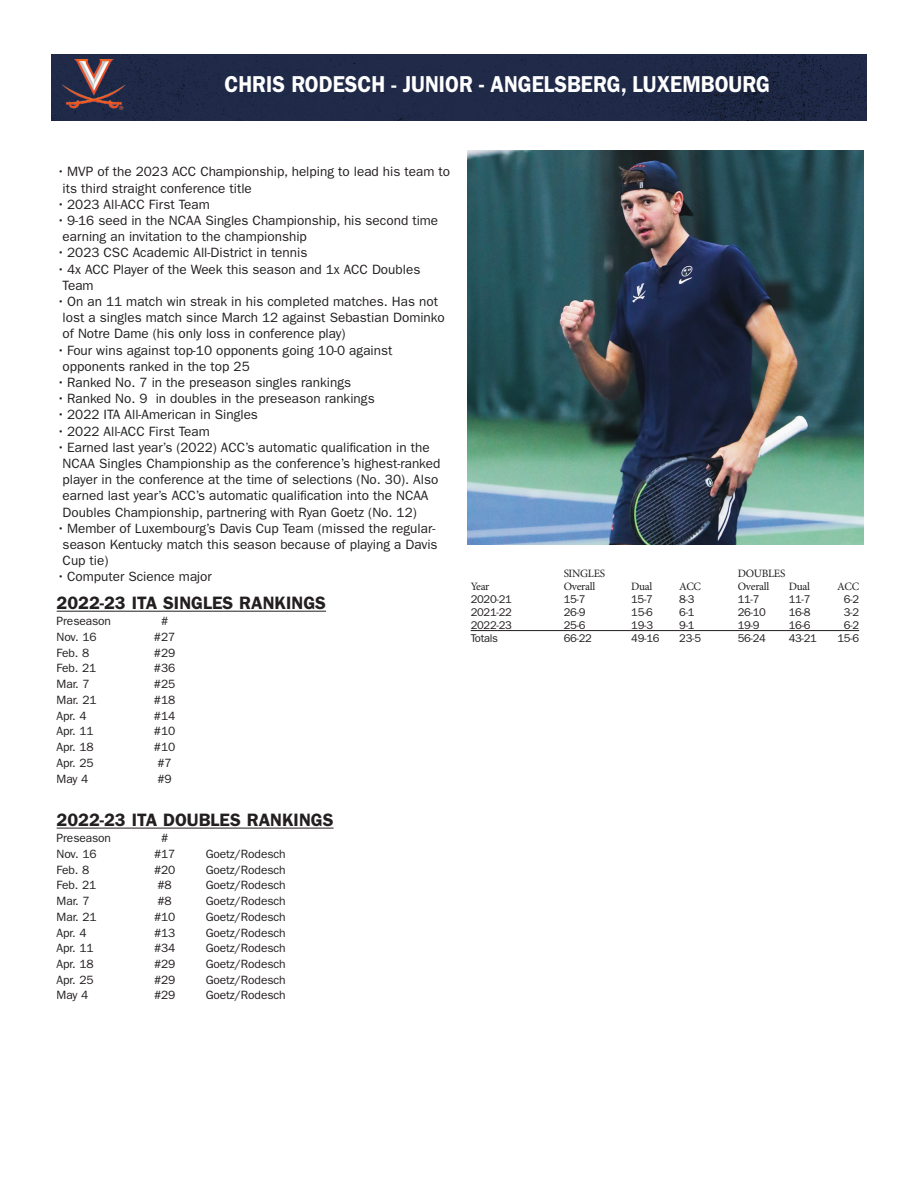
<style>
.page{position:relative;width:918px;height:1188px;background:#fff}
.page>*{position:absolute;margin:0;border:0;box-sizing:border-box;transform-origin:0 0}
.t1{font:600 23.1px "ITC Franklin Gothic Std";color:#fff;scale:.91 1}
.t2{font:600 18px "ITC Franklin Gothic Std";color:#231f20}
.t3{font:13.5px/16.2px "ITC Franklin Gothic Std";color:#231f20}
.t4{font:12px "ITC Franklin Gothic Std";letter-spacing:-.01em;color:#231f20}
.t5{font:11.25px "ITC Franklin Gothic Std";letter-spacing:-.025em;color:#231f20}
.t6{font:11.25px "Minion Pro";letter-spacing:-.025em;color:#231f20}
.s1{font-size:21px}
</style>
<div class="page">
<img style="left:51px;top:54px;width:816px;height:67px">
<img style="left:55px;top:59px;width:76px;height:52px">
<hr style="left:57px;top:611px;width:269px;height:1px;background:#231f20">
<hr style="left:57px;top:828px;width:277px;height:1px;background:#231f20">
<hr style="left:471px;top:630px;width:388px;height:1px;background:#231f20">
<img style="left:468px;top:151px;width:396px;height:394px">
<h1 class="t1" style="left:225px;top:71px;width:601px">CHRIS RODESCH <span class="s1">-</span> JUNIOR - ANGELSBERG, LUXEMBOURG</h1>
<p class="t3" style="left:63px;top:164px;width:389px;text-indent:-6px">• MVP of the 2023 ACC Championship, helping to lead his team to its third straight conference title</p>
<p class="t3" style="left:57px;top:196px;width:155px">• 2023 All-ACC First Team</p>
<p class="t3" style="left:63px;top:213px;width:377px;text-indent:-6px">• 9-16 seed in the NCAA Singles Championship, his second time earning an invitation to the championship</p>
<p class="t3" style="left:57px;top:245px;width:252px">• 2023 CSC Academic All-District in tennis</p>
<p class="t3" style="left:63px;top:261px;width:359px;text-indent:-6px">• 4x ACC Player of the Week this season and 1x ACC Doubles<br>Team</p>
<p class="t3" style="left:63px;top:294px;width:384px;text-indent:-6px">• On an 11 match win streak in his completed matches. Has not lost a singles match since March 12 against Sebastian Dominko of Notre Dame (his only loss in conference play)</p>
<p class="t3" style="left:63px;top:342px;width:331px;text-indent:-6px">• Four wins against top-10 opponents going 10-0 against opponents ranked in the top 25</p>
<p class="t3" style="left:57px;top:375px;width:296px">• Ranked No. 7 in the preseason singles rankings</p>
<p class="t3" style="left:57px;top:391px;width:320px">• Ranked No. 9 in doubles in the preseason rankings</p>
<p class="t3" style="left:57px;top:407px;width:203px">• 2022 ITA All-American in Singles</p>
<p class="t3" style="left:57px;top:423px;width:155px">• 2022 All-ACC First Team</p>
<p class="t3" style="left:63px;top:439px;width:379px;text-indent:-6px">• Earned last year’s (2022) ACC’s automatic qualification in the NCAA Singles Championship as the conference’s highest-ranked player in the conference at the time of selections (No. 30). Also earned last year’s ACC’s automatic qualification into the NCAA Doubles Championship, partnering with Ryan Goetz (No. 12)</p>
<p class="t3" style="left:63px;top:520px;width:376px;text-indent:-6px">• Member of Luxembourg’s Davis Cup Team (missed the regular&shy;season Kentucky match this season because of playing a Davis<br>Cup tie)</p>
<p class="t3" style="left:57px;top:569px;width:157px">• Computer Science major</p>
<h2 class="t2" style="left:57px;top:593px;width:271px">2022-23 ITA SINGLES RANKINGS</h2>
<p class="t4" style="left:57px;top:614px;width:56px">Preseason</p>
<p class="t4" style="left:161px;top:614px;width:9px">#</p>
<p class="t4" style="left:57px;top:630px;width:42px">Nov. 16</p>
<p class="t4" style="left:154px;top:630px;width:23px">#27</p>
<p class="t4" style="left:57px;top:646px;width:34px">Feb. 8</p>
<p class="t4" style="left:154px;top:646px;width:23px">#29</p>
<p class="t4" style="left:57px;top:661px;width:41px">Feb. 21</p>
<p class="t4" style="left:154px;top:661px;width:23px">#36</p>
<p class="t4" style="left:57px;top:677px;width:35px">Mar. 7</p>
<p class="t4" style="left:154px;top:677px;width:23px">#25</p>
<p class="t4" style="left:57px;top:693px;width:42px">Mar. 21</p>
<p class="t4" style="left:154px;top:693px;width:23px">#18</p>
<p class="t4" style="left:57px;top:709px;width:31px">Apr. 4</p>
<p class="t4" style="left:154px;top:709px;width:23px">#14</p>
<p class="t4" style="left:57px;top:724px;width:39px">Apr. 11</p>
<p class="t4" style="left:154px;top:724px;width:23px">#10</p>
<p class="t4" style="left:57px;top:740px;width:39px">Apr. 18</p>
<p class="t4" style="left:154px;top:740px;width:23px">#10</p>
<p class="t4" style="left:57px;top:756px;width:39px">Apr. 25</p>
<p class="t4" style="left:158px;top:756px;width:16px">#7</p>
<p class="t4" style="left:57px;top:772px;width:33px">May 4</p>
<p class="t4" style="left:158px;top:772px;width:16px">#9</p>
<h2 class="t2" style="left:57px;top:809px;width:278px">2022-23 ITA DOUBLES RANKINGS</h2>
<p class="t4" style="left:57px;top:831px;width:56px">Preseason</p>
<p class="t4" style="left:161px;top:831px;width:9px">#</p>
<p class="t4" style="left:57px;top:847px;width:42px">Nov. 16</p>
<p class="t4" style="left:154px;top:847px;width:23px">#17</p>
<p class="t4" style="left:206px;top:847px;width:81px">Goetz/Rodesch</p>
<p class="t4" style="left:57px;top:863px;width:34px">Feb. 8</p>
<p class="t4" style="left:154px;top:863px;width:23px">#20</p>
<p class="t4" style="left:206px;top:863px;width:81px">Goetz/Rodesch</p>
<p class="t4" style="left:57px;top:878px;width:41px">Feb. 21</p>
<p class="t4" style="left:158px;top:878px;width:16px">#8</p>
<p class="t4" style="left:206px;top:878px;width:81px">Goetz/Rodesch</p>
<p class="t4" style="left:57px;top:894px;width:35px">Mar. 7</p>
<p class="t4" style="left:158px;top:894px;width:16px">#8</p>
<p class="t4" style="left:206px;top:894px;width:81px">Goetz/Rodesch</p>
<p class="t4" style="left:57px;top:910px;width:42px">Mar. 21</p>
<p class="t4" style="left:154px;top:910px;width:23px">#10</p>
<p class="t4" style="left:206px;top:910px;width:81px">Goetz/Rodesch</p>
<p class="t4" style="left:57px;top:926px;width:31px">Apr. 4</p>
<p class="t4" style="left:154px;top:926px;width:23px">#13</p>
<p class="t4" style="left:206px;top:926px;width:81px">Goetz/Rodesch</p>
<p class="t4" style="left:57px;top:941px;width:39px">Apr. 11</p>
<p class="t4" style="left:154px;top:941px;width:23px">#34</p>
<p class="t4" style="left:206px;top:941px;width:81px">Goetz/Rodesch</p>
<p class="t4" style="left:57px;top:957px;width:39px">Apr. 18</p>
<p class="t4" style="left:154px;top:957px;width:23px">#29</p>
<p class="t4" style="left:206px;top:957px;width:81px">Goetz/Rodesch</p>
<p class="t4" style="left:57px;top:973px;width:39px">Apr. 25</p>
<p class="t4" style="left:154px;top:973px;width:23px">#29</p>
<p class="t4" style="left:206px;top:973px;width:81px">Goetz/Rodesch</p>
<p class="t4" style="left:57px;top:989px;width:33px">May 4</p>
<p class="t4" style="left:154px;top:989px;width:23px">#29</p>
<p class="t4" style="left:206px;top:989px;width:81px">Goetz/Rodesch</p>
<p class="t6" style="left:564px;top:566px;width:43px">SINGLES</p>
<p class="t6" style="left:738px;top:566px;width:49px">DOUBLES</p>
<p class="t6" style="left:471px;top:579px;width:20px">Year</p>
<p class="t6" style="left:564px;top:579px;width:33px">Overall</p>
<p class="t6" style="left:631px;top:579px;width:23px">Dual</p>
<p class="t6" style="left:679px;top:579px;width:23px">ACC</p>
<p class="t6" style="left:738px;top:579px;width:33px">Overall</p>
<p class="t6" style="left:789px;top:579px;width:23px">Dual</p>
<p class="t6" style="left:837px;top:579px;width:23px">ACC</p>
<p class="t5" style="left:471px;top:593px;width:43px">2020-21</p>
<p class="t5" style="left:564px;top:593px;width:23px">15-7</p>
<p class="t5" style="left:631px;top:593px;width:23px">15-7</p>
<p class="t5" style="left:679px;top:593px;width:17px">8-3</p>
<p class="t5" style="left:738px;top:593px;width:23px">11-7</p>
<p class="t5" style="left:789px;top:593px;width:23px">11-7</p>
<p class="t5" style="left:844px;top:593px;width:17px">6-2</p>
<p class="t5" style="left:471px;top:606px;width:43px">2021-22</p>
<p class="t5" style="left:564px;top:606px;width:23px">26-9</p>
<p class="t5" style="left:631px;top:606px;width:23px">15-6</p>
<p class="t5" style="left:679px;top:606px;width:17px">6-1</p>
<p class="t5" style="left:738px;top:606px;width:30px">26-10</p>
<p class="t5" style="left:789px;top:606px;width:23px">16-8</p>
<p class="t5" style="left:844px;top:606px;width:17px">3-2</p>
<p class="t5" style="left:471px;top:619px;width:43px">2022-23</p>
<p class="t5" style="left:564px;top:619px;width:23px">25-6</p>
<p class="t5" style="left:631px;top:619px;width:23px">19-3</p>
<p class="t5" style="left:679px;top:619px;width:17px">9-1</p>
<p class="t5" style="left:738px;top:619px;width:23px">19-9</p>
<p class="t5" style="left:789px;top:619px;width:23px">16-6</p>
<p class="t5" style="left:844px;top:619px;width:17px">6-2</p>
<p class="t5" style="left:471px;top:632px;width:29px">Totals</p>
<p class="t5" style="left:564px;top:632px;width:30px">66-22</p>
<p class="t5" style="left:631px;top:632px;width:30px">49-16</p>
<p class="t5" style="left:679px;top:632px;width:23px">23-5</p>
<p class="t5" style="left:738px;top:632px;width:30px">56-24</p>
<p class="t5" style="left:789px;top:632px;width:30px">43-21</p>
<p class="t5" style="left:837px;top:632px;width:23px">15-6</p>
</div>
